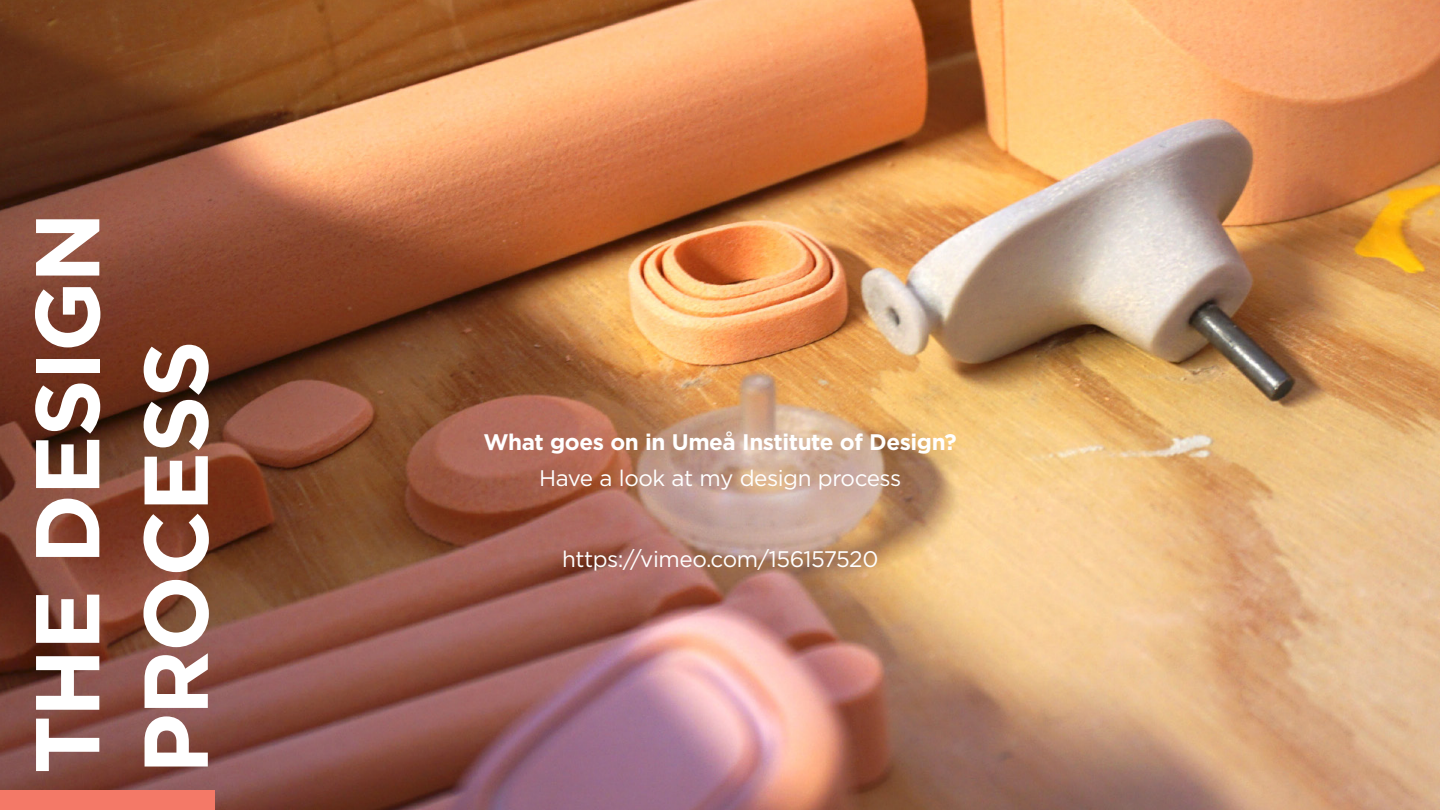
<style>
.page{position:relative;width:1440px;height:810px;background:#fff}
.page>*{position:absolute;margin:0;border:0;box-sizing:border-box;transform-origin:0 0}
.t1{font:700 90.45px/108.5px "Gotham 20";color:#fff}
.t2{font:22.5px "Gotham 20";color:#fff}
.t3{font:700 22.5px "Gotham 20";color:#fff}
</style>
<div class="page">
<img style="left:0;top:0;width:1440px;height:810px">
<div style="left:0;top:790px;width:215px;height:20px;background:#f47967"></div>
<h1 class="t1" style="left:13px;top:774px;width:562px;rotate:-90deg">THE DESIGN<br>PROCESS</h1>
<p class="t3" style="left:484px;top:427px;width:474px">What goes on in Umeå Institute of Design?</p>
<p class="t2" style="left:539px;top:464px;width:363px">Have a look at my design process</p>
<p class="t2" style="left:562px;top:545px;width:317px">https://vimeo.com/156157520</p>
</div>
